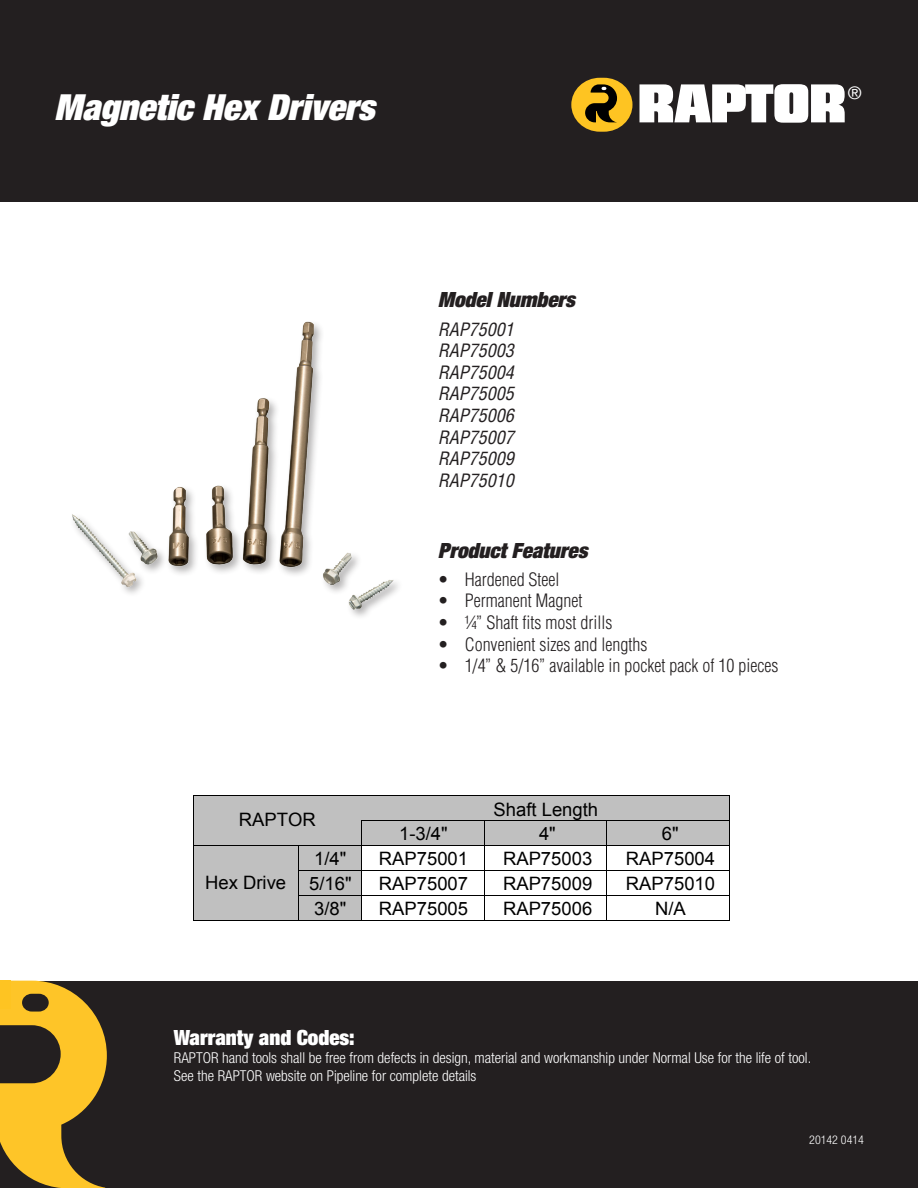
<style>
.page{position:relative;width:918px;height:1188px;background:#fff}
.page>*{position:absolute;margin:0;border:0;box-sizing:border-box;transform-origin:0 0}
.t1{font:italic 900 expanded 36px "Helvetica Neue";color:#fff}
.t2{font:italic 900 expanded 21px "Helvetica Neue";color:#231f20}
.t3{font:900 expanded 21px "Helvetica Neue";color:#fff}
.t4{font:18.45px "Arial";color:#000}
.t5{font:300 condensed 18px "Helvetica";color:#231f20}
.PROFLO_COPY_ONE_SIDE{font:italic condensed 18px "Helvetica";color:#231f20}
.t6{font:17.4px "Helvetica Neue";color:#fff}
.t7{font:300 condensed 15px/18px "Helvetica Neue";color:#fff}
.t8{font:300 condensed 12px "Helvetica Neue";color:#fff}
</style>
<div class="page">
<div style="left:0;top:0;width:918px;height:202px;background:#231f20"></div>
<div style="left:0;top:981px;width:918px;height:207px;background:#231f20"></div>
<svg style="left:639px;top:84px;width:206px;height:39px"></svg>
<svg style="left:571px;top:78px;width:62px;height:54px"></svg>
<svg style="left:0;top:981px;width:107px;height:207px"></svg>
<div style="left:0;top:981px;width:11px;height:28px;background:#fec422"></div>
<img style="left:72px;top:321px;width:326px;height:296px">
<div style="left:362px;top:796px;width:368px;height:24px;background:#c0c0c0"></div>
<hr style="left:194px;top:795px;width:167px;height:1px;background:#000">
<hr style="left:362px;top:795px;width:368px;height:1px;background:#000">
<div style="left:194px;top:796px;width:167px;height:49px;background:#c0c0c0"></div>
<div style="left:362px;top:821px;width:122px;height:24px;background:#c0c0c0"></div>
<div style="left:607px;top:821px;width:122px;height:24px;background:#c0c0c0"></div>
<div style="left:485px;top:821px;width:121px;height:24px;background:#c0c0c0"></div>
<hr style="left:362px;top:820px;width:122px;height:1px;background:#000">
<hr style="left:485px;top:820px;width:160px;height:1px;background:#000">
<hr style="left:646px;top:820px;width:84px;height:1px;background:#000">
<div style="left:299px;top:846px;width:62px;height:24px;background:#c0c0c0"></div>
<hr style="left:194px;top:845px;width:104px;height:1px;background:#000">
<hr style="left:299px;top:845px;width:62px;height:1px;background:#000">
<hr style="left:362px;top:845px;width:122px;height:1px;background:#000">
<hr style="left:485px;top:845px;width:121px;height:1px;background:#000">
<hr style="left:607px;top:845px;width:122px;height:1px;background:#000">
<div style="left:299px;top:871px;width:62px;height:24px;background:#c0c0c0"></div>
<hr style="left:299px;top:870px;width:62px;height:1px;background:#000">
<hr style="left:362px;top:870px;width:122px;height:1px;background:#000">
<hr style="left:485px;top:870px;width:121px;height:1px;background:#000">
<hr style="left:607px;top:870px;width:122px;height:1px;background:#000">
<div style="left:194px;top:846px;width:104px;height:74px;background:#c0c0c0"></div>
<div style="left:299px;top:896px;width:62px;height:24px;background:#c0c0c0"></div>
<hr style="left:299px;top:895px;width:62px;height:1px;background:#000">
<hr style="left:362px;top:895px;width:122px;height:1px;background:#000">
<hr style="left:485px;top:895px;width:121px;height:1px;background:#000">
<hr style="left:607px;top:895px;width:122px;height:1px;background:#000">
<svg style="left:193px;top:795px;width:1px;height:126px"></svg>
<hr style="left:194px;top:920px;width:104px;height:1px;background:#000">
<svg style="left:298px;top:845px;width:1px;height:76px"></svg>
<hr style="left:299px;top:920px;width:62px;height:1px;background:#000">
<svg style="left:361px;top:795px;width:1px;height:126px"></svg>
<hr style="left:362px;top:920px;width:122px;height:1px;background:#000">
<svg style="left:484px;top:820px;width:1px;height:101px"></svg>
<hr style="left:485px;top:920px;width:121px;height:1px;background:#000">
<svg style="left:606px;top:821px;width:1px;height:100px"></svg>
<hr style="left:607px;top:920px;width:122px;height:1px;background:#000">
<svg style="left:729px;top:796px;width:1px;height:125px"></svg>
<p class="t1" style="left:54px;top:84px;width:322px">Magnetic Hex Drivers</p>
<p class="t6" style="left:848px;top:82px;width:15px">®</p>
<p class="t2" style="left:438px;top:286px;width:139px">Model Numbers</p>
<p class="PROFLO_COPY_ONE_SIDE" style="left:438px;top:318px;width:78px">RAP75001</p>
<p class="PROFLO_COPY_ONE_SIDE" style="left:438px;top:339px;width:78px">RAP75003</p>
<p class="PROFLO_COPY_ONE_SIDE" style="left:438px;top:361px;width:78px">RAP75004</p>
<p class="PROFLO_COPY_ONE_SIDE" style="left:438px;top:382px;width:78px">RAP75005</p>
<p class="PROFLO_COPY_ONE_SIDE" style="left:438px;top:404px;width:78px">RAP75006</p>
<p class="PROFLO_COPY_ONE_SIDE" style="left:438px;top:426px;width:78px">RAP75007</p>
<p class="PROFLO_COPY_ONE_SIDE" style="left:438px;top:447px;width:78px">RAP75009</p>
<p class="PROFLO_COPY_ONE_SIDE" style="left:438px;top:469px;width:78px">RAP75010</p>
<p class="t4" style="left:239px;top:808px;width:78px">RAPTOR</p>
<p class="t2" style="left:438px;top:537px;width:151px">Product Features</p>
<p class="t5" style="left:438px;top:568px;width:123px">• Hardened Steel</p>
<p class="t5" style="left:438px;top:590px;width:146px">• Permanent Magnet</p>
<p class="t5" style="left:438px;top:611px;width:176px">• ¼” Shaft fits most drills</p>
<p class="t5" style="left:438px;top:633px;width:211px">• Convenient sizes and lengths</p>
<p class="t5" style="left:438px;top:654px;width:342px">• 1/4” &amp; 5/16” available in pocket pack of 10 pieces</p>
<p class="t4" style="left:494px;top:797px;width:106px">Shaft Length</p>
<p class="t4" style="left:399px;top:822px;width:50px">1-3/4"</p>
<p class="t4" style="left:539px;top:822px;width:18px">4"</p>
<p class="t4" style="left:662px;top:822px;width:18px">6"</p>
<p class="t4" style="left:314px;top:847px;width:34px">1/4"</p>
<p class="t4" style="left:379px;top:847px;width:91px">RAP75001</p>
<p class="t4" style="left:503px;top:847px;width:91px">RAP75003</p>
<p class="t4" style="left:626px;top:847px;width:91px">RAP75004</p>
<p class="t4" style="left:205px;top:870px;width:148px">Hex Drive 5/16"</p>
<p class="t4" style="left:379px;top:872px;width:91px">RAP75007</p>
<p class="t4" style="left:503px;top:872px;width:91px">RAP75009</p>
<p class="t4" style="left:626px;top:872px;width:91px">RAP75010</p>
<p class="t4" style="left:314px;top:897px;width:34px">3/8"</p>
<p class="t4" style="left:379px;top:897px;width:91px">RAP75005</p>
<p class="t4" style="left:503px;top:897px;width:91px">RAP75006</p>
<p class="t4" style="left:655px;top:897px;width:32px">N/A</p>
<p class="t3" style="left:174px;top:1024px;width:182px">Warranty and Codes:</p>
<p class="t7" style="left:174px;top:1049px;width:639px">RAPTOR hand tools shall be free from defects in design, material and workmanship under Normal Use for the life of tool.<br>See the RAPTOR website on Pipeline for complete details</p>
<p class="t8" style="left:809px;top:1132px;width:56px">20142 0414</p>
</div>
